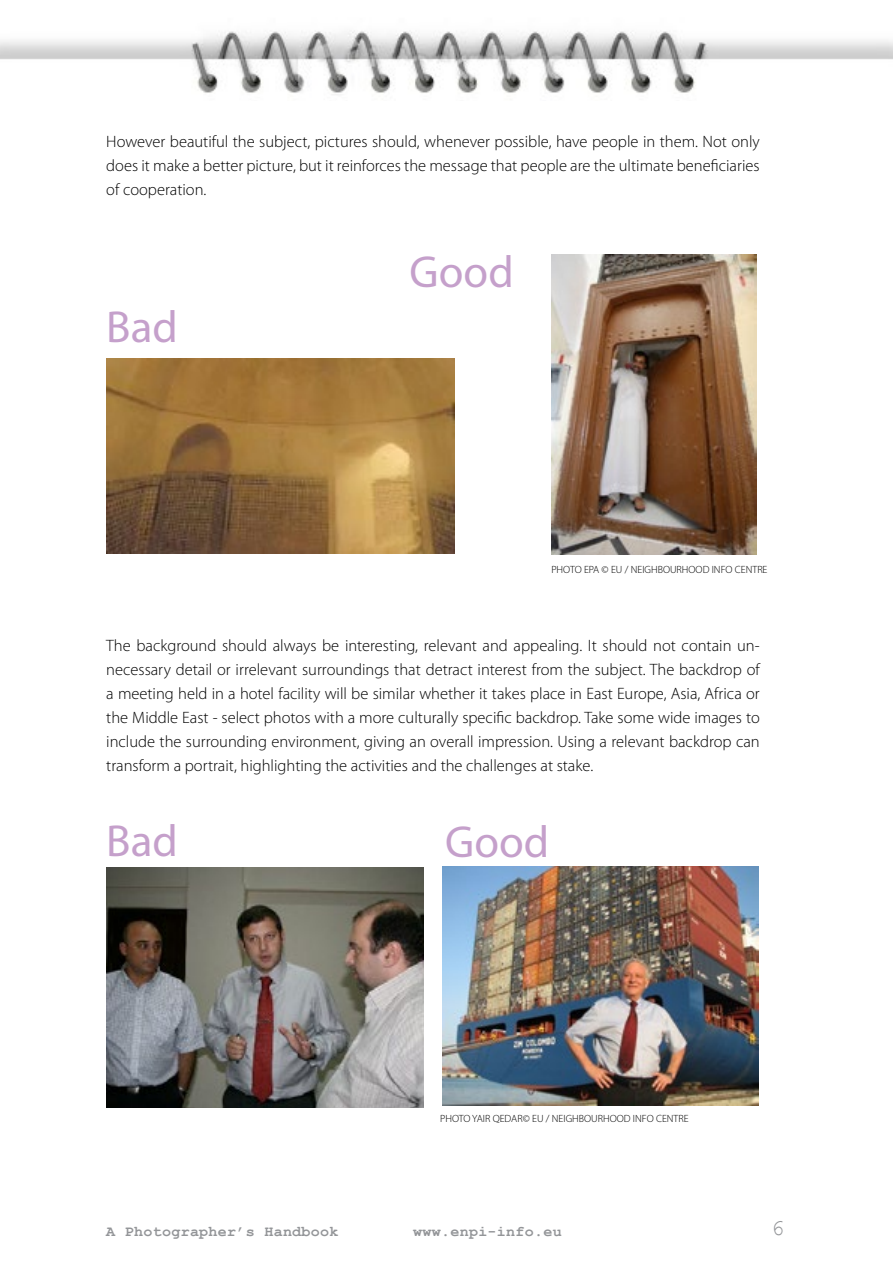
<style>
.page{position:relative;width:893px;height:1263px;background:#fff}
.page>*{position:absolute;margin:0;border:0;box-sizing:border-box;transform-origin:0 0}
.t1{font:45px "Myriad Pro";color:#c5a0cb}
.t2{font:22.5px "Courier New";color:#939598}
.t3{font:300 16.5px/24px "Myriad Pro";color:#000;text-align:justify}
.t4{font:700 15px "Courier New";letter-spacing:.02em;color:#939598}
.t5{font:300 10.5px "Myriad Pro";color:#000}
</style>
<div class="page">
<img style="left:0;top:31px;width:892px;height:64px">
<img style="left:442px;top:866px;width:317px;height:239px">
<img style="left:106px;top:867px;width:317px;height:240px">
<img style="left:106px;top:359px;width:348px;height:194px">
<img style="left:551px;top:255px;width:206px;height:300px">
<p class="t3" style="left:106px;top:130px;width:655px">However beautiful the subject, pictures should, whenever possible, have people in them. Not only does it make a better picture, but it reinforces the message that people are the ultimate beneficiaries of cooperation.</p>
<h1 class="t1" style="left:106px;top:302px;width:73px">Bad</h1>
<h1 class="t1" style="left:410px;top:247px;width:106px">Good</h1>
<p class="t5" style="left:551px;top:564px;width:218px">PHOTO EPA © EU / NEIGHBOURHOOD INFO CENTRE</p>
<p class="t3" style="left:106px;top:634px;width:655px">The background should always be interesting, relevant and appealing. It should not contain un&shy;necessary detail or irrelevant surroundings that detract interest from the subject. The backdrop of a meeting held in a hotel facility will be similar whether it takes place in East Europe, Asia, Africa or the Middle East - select photos with a more culturally specific backdrop. Take some wide images to include the surrounding environment, giving an overall impression. Using a relevant backdrop can transform a portrait, highlighting the activities and the challenges at stake.</p>
<h1 class="t1" style="left:106px;top:816px;width:73px">Bad</h1>
<h1 class="t1" style="left:445px;top:817px;width:106px">Good</h1>
<p class="t5" style="left:440px;top:1113px;width:250px">PHOTO YAIR QEDAR© EU / NEIGHBOURHOOD INFO CENTRE</p>
<p class="t4" style="left:106px;top:1222px;width:234px">A Photographer’s Handbook</p>
<p class="t4" style="left:413px;top:1222px;width:150px">www.enpi-info.eu</p>
<h2 class="t2" style="left:771px;top:1214px;width:15px">6</h2>
</div>
